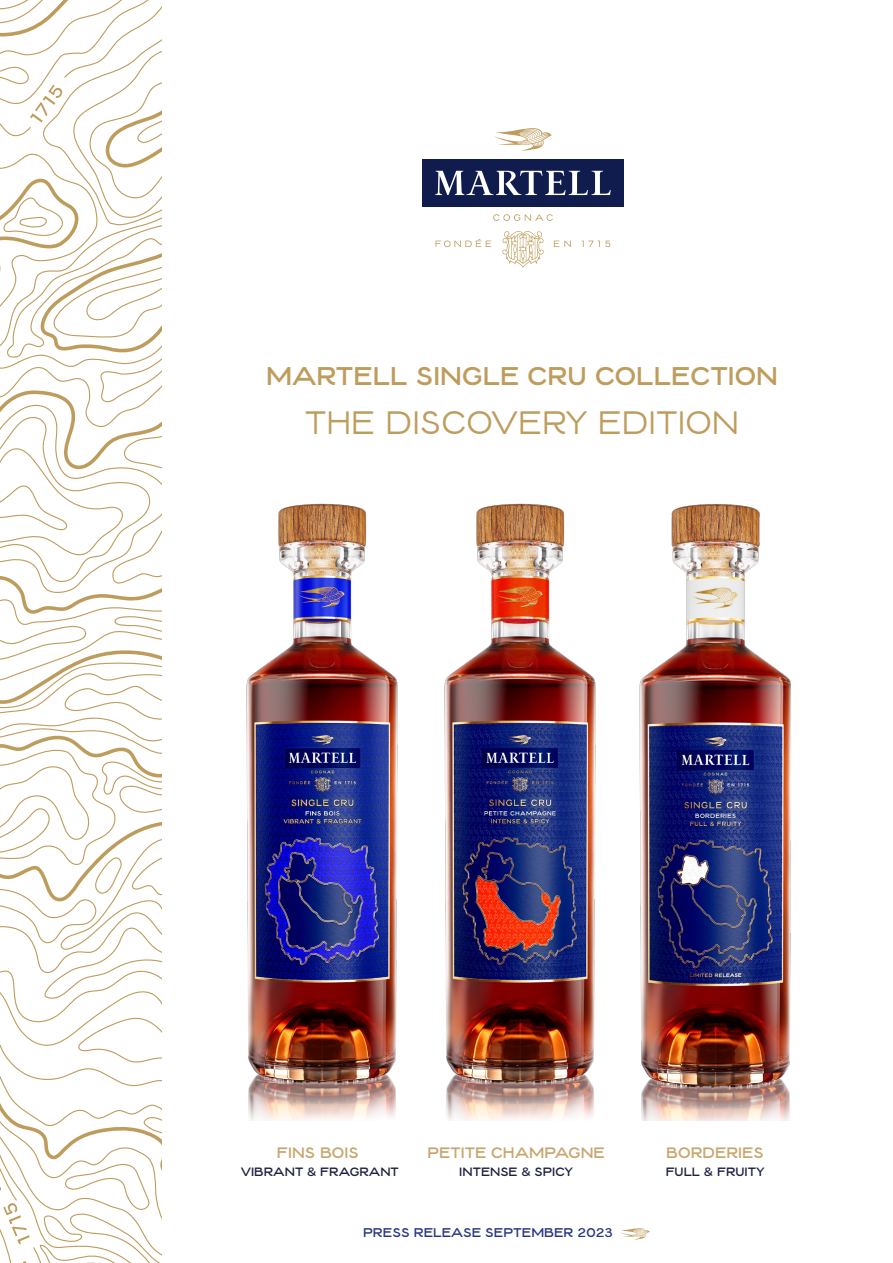
<style>
.page{position:relative;width:893px;height:1263px;background:#fff}
.page>*{position:absolute;margin:0;border:0;box-sizing:border-box;transform-origin:0 0}
._01_Paragraphe{font:32.25px "Martell";color:#be9c5c}
._01_Paragraphe-2{font:500 25.5px "Martell";color:#be9c5c}
._01_Paragraphe-3{font:500 15px "Martell";color:#c7a66e}
.t1{font:500 12.6px "Martell";color:#283583}
._01_Paragraphe-4{font:500 12px "Martell";color:#1c2140}
</style>
<div class="page">
<svg style="left:0;top:0;width:162px;height:1263px"></svg>
<svg style="left:620px;top:1228px;width:30px;height:12px"></svg>
<img style="left:640px;top:504px;width:151px;height:617px">
<div style="left:422px;top:159px;width:202px;height:48px;background:#111c4e"></div>
<svg style="left:435px;top:171px;width:176px;height:24px"></svg>
<svg style="left:494px;top:128px;width:58px;height:23px"></svg>
<svg style="left:581px;top:240px;width:30px;height:8px"></svg>
<svg style="left:435px;top:214px;width:136px;height:54px"></svg>
<img style="left:246px;top:504px;width:152px;height:617px">
<img style="left:444px;top:504px;width:152px;height:617px">
<p class="_01_Paragraphe-2" style="left:266px;top:358px;width:513px">MARTELL SINGLE CRU COLLECTION</p>
<p class="_01_Paragraphe" style="left:305px;top:400px;width:436px">THE DISCOVERY EDITION</p>
<p class="_01_Paragraphe-3" style="left:277px;top:1142px;width:83px">FINS BOIS</p>
<p class="_01_Paragraphe-4" style="left:241px;top:1163px;width:160px">VIBRANT &amp; FRAGRANT</p>
<p class="_01_Paragraphe-3" style="left:427px;top:1142px;width:179px">PETITE CHAMPAGNE</p>
<p class="_01_Paragraphe-4" style="left:459px;top:1163px;width:115px">INTENSE &amp; SPICY</p>
<p class="t1" style="left:363px;top:1224px;width:251px">PRESS RELEASE SEPTEMBER 2023</p>
<p class="_01_Paragraphe-3" style="left:666px;top:1142px;width:99px">BORDERIES</p>
<p class="_01_Paragraphe-4" style="left:666px;top:1163px;width:100px">FULL &amp; FRUITY</p>
</div>
